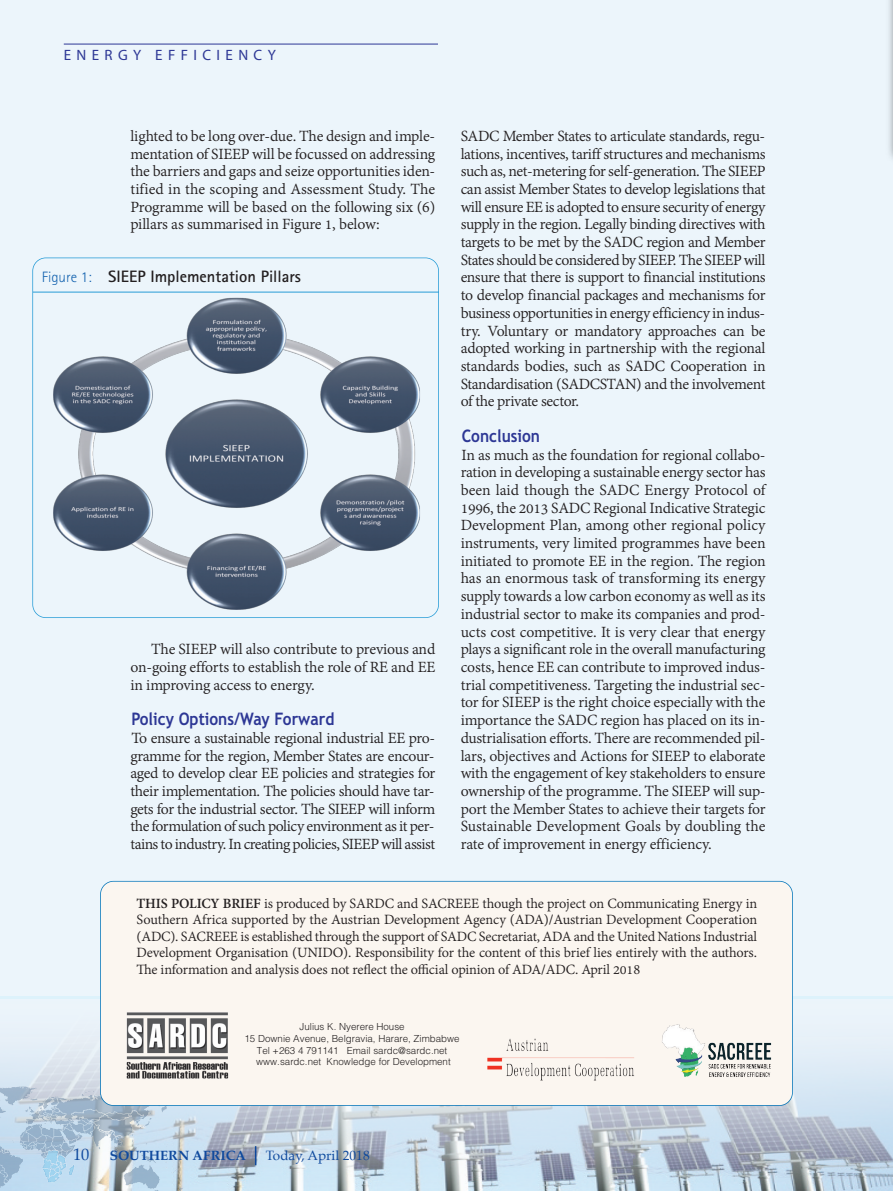
<style>
.page{position:relative;width:893px;height:1191px;background:#ecf5fb}
.page>*{position:absolute;margin:0;border:0;box-sizing:border-box;transform-origin:0 0}
.t1{font:700 17.25px "Trebuchet MS";color:#2d3795;scale:.9 1}
.t2{font:16.5px/17.7px "Adobe Devanagari";letter-spacing:-.02em;color:#231f20;text-align:justify}
.t3{font:700 16.5px "Rotis Sans Serif";color:#231f20}
.t4{font:15px/16.5px "Adobe Devanagari";letter-spacing:-.01em;color:#231f20;text-align:justify}
.t5{font:15px "Myriad";letter-spacing:.36em;color:#2d3795}
.t6{font:700 13.5px "Palatino";color:#0f499d}
.t7{font:13.5px "Palatino";color:#0f499d}
.t8{font:300 9.75px/11.7px "Helvetica";color:#231f20;text-align:center}
.s1{font-weight:300;font-size:15px;color:#1362af}
.s2{font-weight:700}
.s3{font-weight:400;font-size:16.5px}
</style>
<div class="page">
<svg style="left:0;top:1047px;width:893px;height:144px;background:#bfcdda"></svg>
<img style="left:0;top:1078px;width:188px;height:113px">
<img style="left:889px;top:0;width:4px;height:159px">
<svg style="left:255px;top:1146px;width:1px;height:19px"></svg>
<hr style="left:64px;top:44px;width:374px;height:1px;background:#2d3795">
<div style="left:101px;top:881px;width:691px;height:224px;background:#fbf6f0;border-radius:13px"></div>
<div style="left:100px;top:881px;width:693px;height:225px;border:2px solid #0575b8;border-radius:14px"></div>
<img style="left:126px;top:1012px;width:103px;height:66px">
<img style="left:487px;top:1038px;width:148px;height:43px">
<img style="left:37px;top:291px;width:401px;height:322px">
<div style="left:32px;top:257px;width:407px;height:361px;border:2px solid #269bd6;border-radius:14px"></div>
<hr style="left:33px;top:292px;width:406px;height:1px;background:#269bd6">
<img style="left:662px;top:1024px;width:110px;height:53px">
<p class="t5" style="left:64px;top:50px;width:214px">ENERGY EFFICIENCY</p>
<p class="t2" style="left:130px;top:126px;width:306px">lighted to be long over-due. The design and imple&shy;mentation of SIEEP will be focussed on addressing the barriers and gaps and seize opportunities iden&shy;tified in the scoping and Assessment Study. The Programme will be based on the following six (6) pillars as summarised in Figure 1, below:</p>
<p class="t3" style="left:42px;top:270px;width:261px"><span class="s1">Figure 1:</span> SIEEP Implementation Pillars</p>
<p class="t2" style="left:130px;top:640px;width:306px;text-indent:21px">The SIEEP will also contribute to previous and on-going efforts to establish the role of RE and EE in improving access to energy.</p>
<p class="t1" style="left:131px;top:709px;width:227px">Policy Options/Way Forward</p>
<p class="t2" style="left:130px;top:728px;width:307px">To ensure a sustainable regional industrial EE pro&shy;gramme for the region, Member States are encour&shy;aged to develop clear EE policies and strategies for their implementation. The policies should have tar&shy;gets for the industrial sector. The SIEEP will inform the formulation of suchpolicy environment as it per&shy;tains to industry. Increatingpolicies, SIEEPwill assist</p>
<p class="t2" style="left:461px;top:126px;width:306px">SADC Member States to articulate standards, regu&shy;lations, incentives, tariff structures and mechanisms such as, net-metering for self-generation. The SIEEP can assist Member States to develop legislations that will ensure EEis adopted to ensure security of energy supply in the region. Legally binding directives with targets to be met by the SADC region and Member States should be considered by SIEEP. The SIEEPwill ensure that there is support to financial institutions to develop financial packages and mechanisms for business opportunities in energy efficiency in indus&shy;try. Voluntary or mandatory approaches can be adopted working in partnership with the regional standards bodies, such as SADC Cooperation in Standardisation (SADCSTAN) and the involvement of the private sector.</p>
<p class="t1" style="left:462px;top:426px;width:89px">Conclusion</p>
<p class="t2" style="left:461px;top:445px;width:306px">In as much as the foundation for regional collabo&shy;ration in developing a sustainable energy sector has been laid though the SADC Energy Protocol of 1996, the 2013 SADC Regional Indicative Strategic Development Plan, among other regional policy instruments, very limited programmes have been initiated to promote EE in the region. The region has an enormous task of transforming its energy supply towards a low carbon economy as well as its industrial sector to make its companies and prod&shy;ucts cost competitive. It is very clear that energy plays a significant role in the overall manufacturing costs, hence EE can contribute to improved indus&shy;trial competitiveness. Targeting the industrial sec&shy;tor for SIEEP is the right choice especially with the importance the SADC region has placed on its in&shy;dustrialisation efforts. There are recommended pil&shy;lars, objectives and Actions for SIEEP to elaborate with the engagement of key stakeholders to ensure ownership of the programme. The SIEEP will sup&shy;port the Member States to achieve their targets for Sustainable Development Goals by doubling the rate of improvement in energy efficiency.</p>
<p class="t4" style="left:137px;top:894px;width:622px"><span class="s2">THIS POLICY BRIEF</span> is produced by SARDC and SACREEE though the project on Communicating Energy in Southern Africa supported by the Austrian Development Agency (ADA)/Austrian Development Cooperation (ADC). SACREEE is established through the support of SADC Secretariat, ADA and the United Nations Industrial Development Organisation (UNIDO). Responsibility for the content of this brief lies entirely with the authors.<br>The information and analysis does not reflect the official opinion of ADA/ADC. April 2018</p>
<p class="t8" style="left:245px;top:1020px;width:217px">Julius K. Nyerere House<br>15 Downie Avenue, Belgravia, Harare, Zimbabwe Tel +263 4 791141 Email sardc@sardc.net www.sardc.net Knowledge for Development</p>
<p class="t6" style="left:73px;top:1148px;width:174px"><span class="s3">10</span> SOUTHERN AFRICA</p>
<p class="t7" style="left:266px;top:1148px;width:105px">Today, April 2018</p>
</div>
